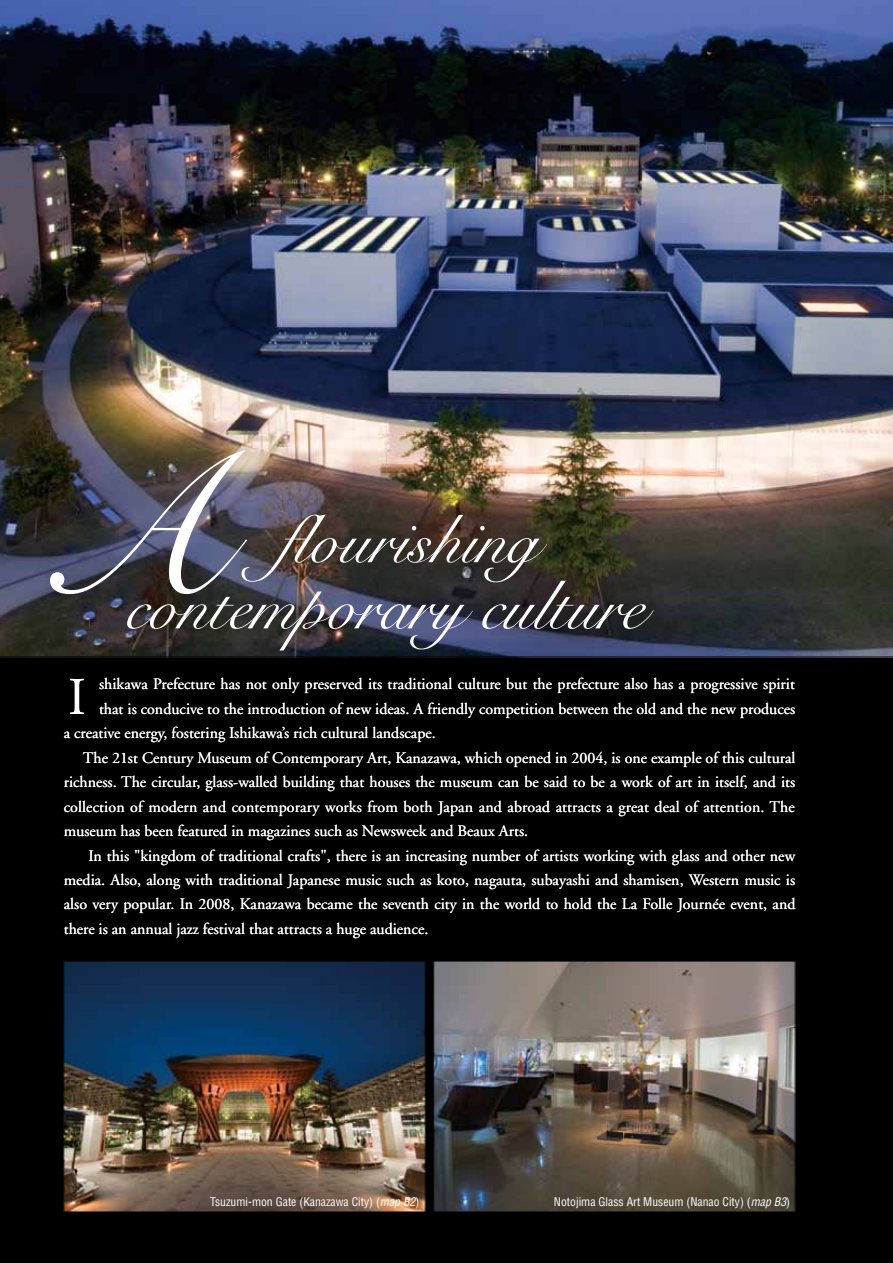
<style>
.page{position:relative;width:893px;height:1263px;background:#000}
.page>*{position:absolute;margin:0;border:0;box-sizing:border-box;transform-origin:0 0}
.t1{font:199.95px "Snell Roundhand";color:#fff}
.t2{font:68.4px "Snell Roundhand";color:#fff}
.t3{font:52.8px "Adobe Garamond";color:#fff}
.t4{font:15.9px "Adobe Garamond";color:#fff}
.t5{font:condensed 11.7px "Helvetica";color:#fff}
.s1{font-style:italic}
</style>
<div class="page">
<img style="left:0;top:0;width:893px;height:657px">
<img style="left:436px;top:985px;width:357px;height:225px">
<img style="left:66px;top:985px;width:357px;height:225px">
<svg style="left:63px;top:631px;width:733px;height:354px"></svg>
<div style="left:434px;top:961px;width:361px;height:251px;border:1px solid #000"></div>
<div style="left:64px;top:961px;width:361px;height:251px;border:1px solid #000"></div>
<h1 class="t1" style="left:33px;top:414px;width:190px">A</h1>
<h2 class="t2" style="left:280px;top:501px;width:260px">flourishing</h2>
<h2 class="t2" style="left:126px;top:567px;width:520px">contemporary culture</h2>
<h3 class="t3" style="left:68px;top:669px;width:19px">I</h3>
<p class="t4" style="left:99px;top:676px;width:697px">shikawa Prefecture has not only preserved its traditional culture but the prefecture also has a progressive spirit</p>
<p class="t4" style="left:99px;top:700px;width:698px">that is conducive to the introduction of new ideas. A friendly competition between the old and the new produces</p>
<p class="t4" style="left:64px;top:725px;width:373px">a creative energy, fostering Ishikawa’s rich cultural landscape.</p>
<p class="t4" style="left:83px;top:749px;width:714px">The 21st Century Museum of Contemporary Art, Kanazawa, which opened in 2004, is one example of this cultural</p>
<p class="t4" style="left:64px;top:774px;width:733px">richness. The circular, glass-walled building that houses the museum can be said to be a work of art in itself, and its</p>
<p class="t4" style="left:64px;top:798px;width:732px">collection of modern and contemporary works from both Japan and abroad attracts a great deal of attention. The</p>
<p class="t4" style="left:64px;top:822px;width:466px">museum has been featured in magazines such as Newsweek and Beaux Arts.</p>
<p class="t4" style="left:88px;top:847px;width:708px">In this "kingdom of traditional crafts", there is an increasing number of artists working with glass and other new</p>
<p class="t4" style="left:64px;top:871px;width:733px">media. Also, along with traditional Japanese music such as koto, nagauta, subayashi and shamisen, Western music is</p>
<p class="t4" style="left:64px;top:896px;width:733px">also very popular. In 2008, Kanazawa became the seventh city in the world to hold the La Folle Journée event, and</p>
<p class="t4" style="left:64px;top:920px;width:366px">there is an annual jazz festival that attracts a huge audience.</p>
<p class="t5" style="left:210px;top:1195px;width:211px">Tsuzumi-mon Gate (Kanazawa City) (<span class="s1">map B2</span>)</p>
<p class="t5" style="left:554px;top:1195px;width:238px">Notojima Glass Art Museum (Nanao City) (<span class="s1">map B3</span>)</p>
</div>
